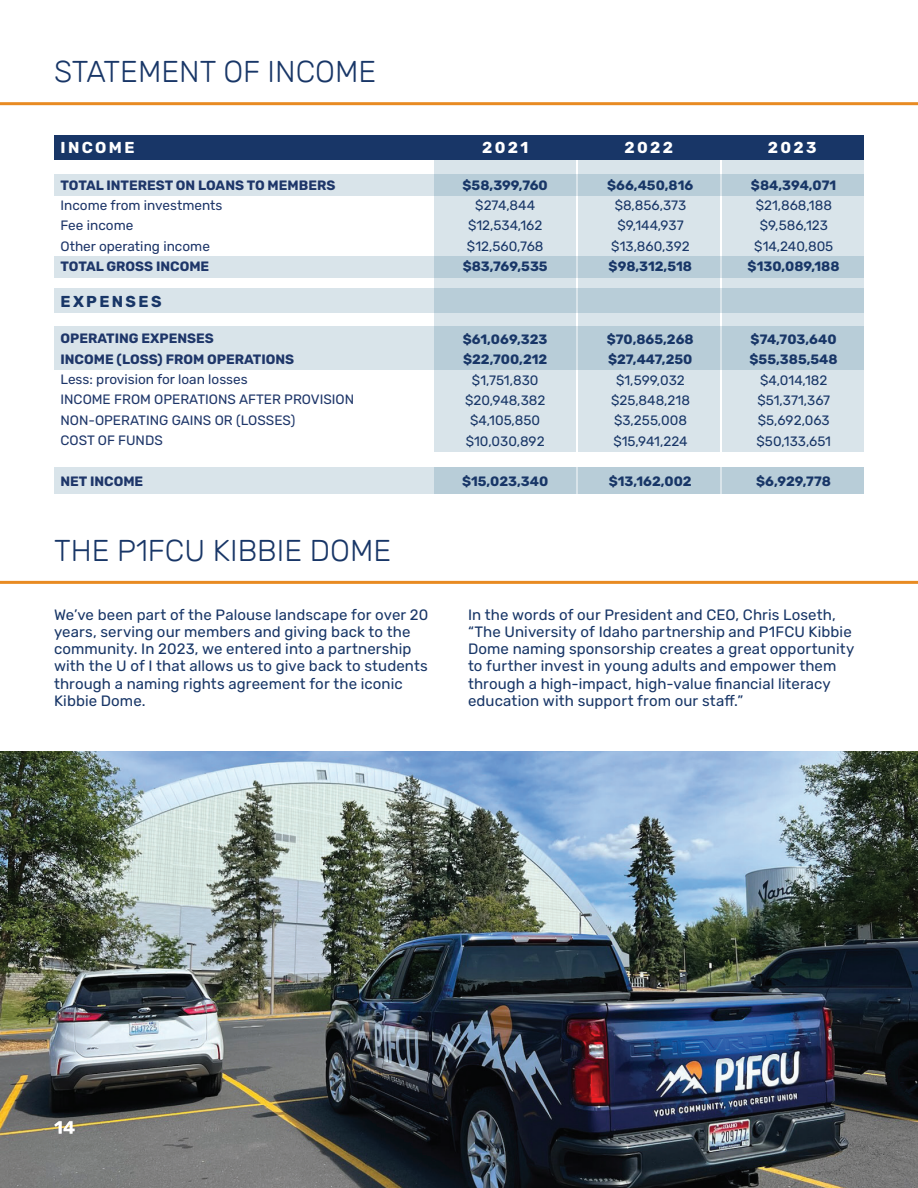
<style>
.page{position:relative;width:918px;height:1188px;background:#fff}
.page>*{position:absolute;margin:0;border:0;box-sizing:border-box;transform-origin:0 0}
.t1{font:300 30px "Rubik";color:#183667}
.t2{font:700 15.9px "Rubik";letter-spacing:.15em;color:#fff}
.t3{font:700 15.9px "Rubik";letter-spacing:.15em;color:#183667}
.t4{font:15px/17.2px "Rubik";letter-spacing:.005em;color:#183667}
.t5{font:13.5px/20.4px "Rubik";color:#183667;text-align:center}
.t6{font:700 13.5px/20.4px "Rubik";color:#183667}
.t7{font:13.5px/20.4px "Rubik";color:#1e3669}
.t8{font:700 13.5px/20.4px "Rubik";color:#1e3669}
</style>
<div class="page">
<img style="left:0;top:751px;width:918px;height:437px">
<div style="left:54px;top:468px;width:810px;height:26px;background:#d9e4ea"></div>
<div style="left:434px;top:135px;width:141px;height:317px;background:#d9e4ea"></div>
<div style="left:578px;top:135px;width:142px;height:317px;background:#d9e4ea"></div>
<div style="left:722px;top:135px;width:142px;height:317px;background:#d9e4ea"></div>
<div style="left:578px;top:468px;width:141px;height:26px;background:#b8cdd8"></div>
<div style="left:434px;top:468px;width:141px;height:26px;background:#b8cdd8"></div>
<div style="left:722px;top:468px;width:142px;height:26px;background:#b8cdd8"></div>
<svg style="left:54px;top:326px;width:810px;height:44px;background:#c7d7e0"></svg>
<svg style="left:54px;top:288px;width:810px;height:25px;background:#c7d7e0"></svg>
<svg style="left:54px;top:256px;width:810px;height:21px;background:#c7d7e0"></svg>
<svg style="left:54px;top:174px;width:810px;height:21px;background:#c7d7e0"></svg>
<div style="left:54px;top:135px;width:810px;height:24px;background:#183667"></div>
<svg style="left:54px;top:1121px;width:21px;height:13px"></svg>
<hr style="left:0;top:581px;width:918px;height:3px;background:#e88b23">
<hr style="left:0;top:102px;width:918px;height:3px;background:#e88b23">
<h1 class="t1" style="left:54px;top:55px;width:324px">STATEMENT OF INCOME</h1>
<p class="t2" style="left:61px;top:139px;width:76px">INCOME</p>
<p class="t8" style="left:61px;top:175px;width:276px">TOTAL INTEREST ON LOANS TO MEMBERS</p>
<p class="t7" style="left:61px;top:196px;width:163px">Income from investments<br>Fee income<br>Other operating income</p>
<p class="t8" style="left:61px;top:257px;width:150px">TOTAL GROSS INCOME</p>
<p class="t3" style="left:61px;top:292px;width:102px">EXPENSES</p>
<p class="t8" style="left:61px;top:329px;width:235px">OPERATING EXPENSES<br>INCOME (LOSS) FROM OPERATIONS</p>
<p class="t7" style="left:61px;top:369px;width:295px">Less: provision for loan losses<br>INCOME FROM OPERATIONS AFTER PROVISION<br>NON-OPERATING GAINS OR (LOSSES)<br>COST OF FUNDS</p>
<p class="t8" style="left:61px;top:471px;width:84px">NET INCOME</p>
<h1 class="t1" style="left:54px;top:534px;width:339px">THE P1FCU KIBBIE DOME</h1>
<p class="t2" style="left:482px;top:139px;width:48px">2021</p>
<p class="t6" style="left:463px;top:175px;width:87px">$58,399,760</p>
<p class="t5" style="left:467px;top:196px;width:78px">$274,844 $12,534,162 $12,560,768</p>
<p class="t6" style="left:463px;top:257px;width:87px">$83,769,535</p>
<p class="t6" style="left:463px;top:329px;width:86px">$61,069,323 $22,700,212</p>
<p class="t5" style="left:465px;top:370px;width:82px">$1,751,830 $20,948,382 $4,105,850 $10,030,892</p>
<p class="t6" style="left:462px;top:472px;width:88px">$15,023,340</p>
<p class="t2" style="left:624px;top:139px;width:50px">2022</p>
<p class="t6" style="left:607px;top:175px;width:88px">$66,450,816</p>
<p class="t5" style="left:611px;top:196px;width:80px">$8,856,373 $9,144,937 $13,860,392</p>
<p class="t6" style="left:609px;top:257px;width:85px">$98,312,518</p>
<p class="t6" style="left:607px;top:329px;width:89px">$70,865,268 $27,447,250</p>
<p class="t5" style="left:611px;top:370px;width:80px">$1,599,032 $25,848,218 $3,255,008 $15,941,224</p>
<p class="t6" style="left:609px;top:472px;width:85px">$13,162,002</p>
<p class="t2" style="left:768px;top:139px;width:50px">2023</p>
<p class="t6" style="left:751px;top:175px;width:87px">$84,394,071</p>
<p class="t5" style="left:754px;top:196px;width:81px">$21,868,188 $9,586,123 $14,240,805</p>
<p class="t6" style="left:748px;top:257px;width:94px">$130,089,188</p>
<p class="t6" style="left:750px;top:329px;width:90px">$74,703,640 $55,385,548</p>
<p class="t5" style="left:757px;top:370px;width:76px;text-align:left">$4,014,182 $51,371,367 $5,692,063 $50,133,651</p>
<p class="t6" style="left:756px;top:472px;width:76px">$6,929,778</p>
<p class="t4" style="left:54px;top:606px;width:376px">We’ve been part of the Palouse landscape for over 20 years, serving our members and giving back to the community. In 2023, we entered into a partnership with the U of I that allows us to give back to students through a naming rights agreement for the iconic Kibbie Dome.</p>
<p class="t4" style="left:468px;top:606px;width:388px">In the words of our President and CEO, Chris Loseth, “The University of Idaho partnership and P1FCU Kibbie Dome naming sponsorship creates a great opportunity to further invest in young adults and empower them through a high-impact, high-value financial literacy education with support from our staff.”</p>
</div>
